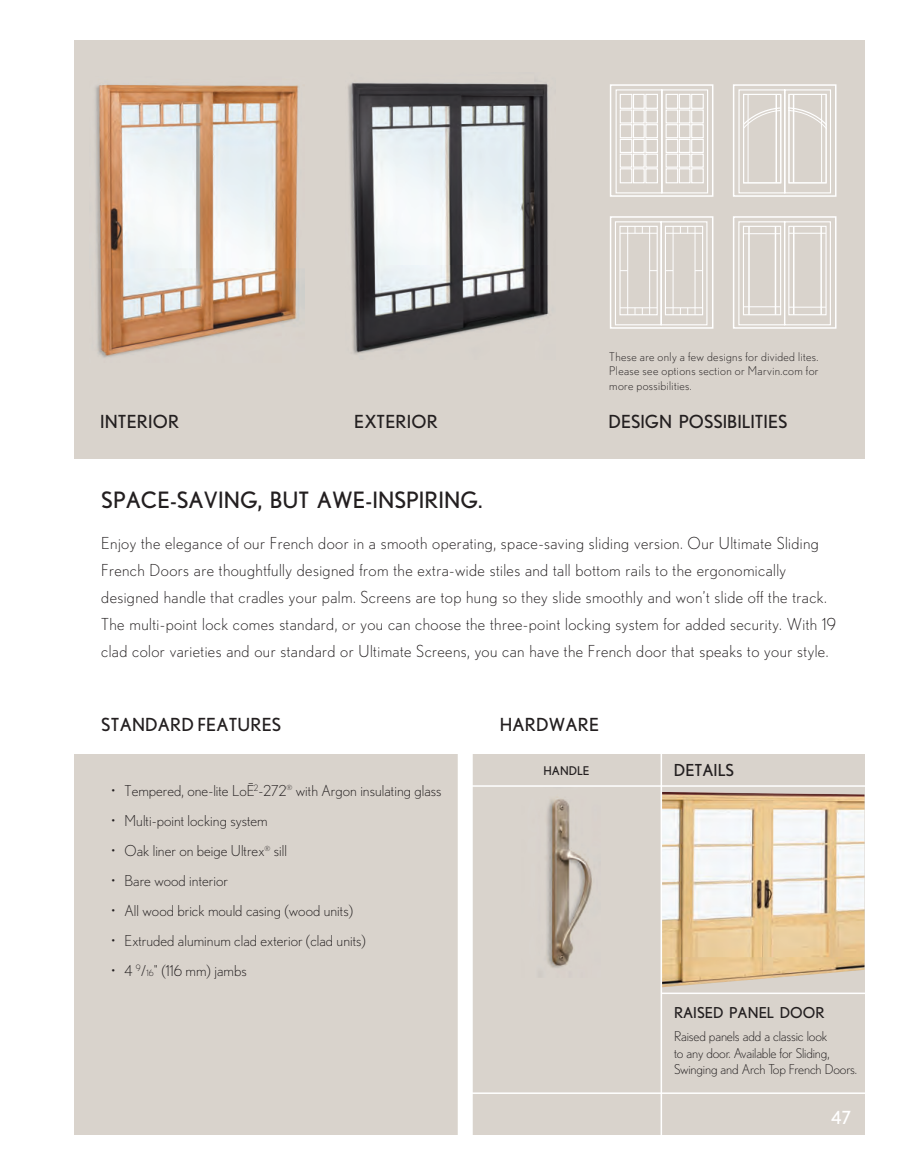
<style>
.page{position:relative;width:905px;height:1175px;background:#fff}
.page>*{position:absolute;margin:0;border:0;box-sizing:border-box;transform-origin:0 0}
.Body{font:22.5px "Nobel";letter-spacing:.005em;color:#231f20}
.Features_Product_Hea{font:18px "Nobel";letter-spacing:.01em;color:#231f20}
.Casings_Headings{font:18px "Nobel";color:#231f20}
._1-2-3_HEADER{font:18px "Nobel";letter-spacing:.01em;color:#231f20}
.Casings_Headings-2{font:18px "Nobel";color:#fff}
.Body-2{font:300 16.5px/27px "Nobel";letter-spacing:.025em;color:#231f20}
.Casings_Headings-3{font:16.5px "Nobel";color:#231f20}
.Features_Lists{font:300 15px "Nobel";letter-spacing:.005em;color:#231f20}
.Casings_Headings-4{font:15px "Nobel";color:#231f20}
.Detail_Box_Type{font:300 13.5px/16.5px "Nobel";letter-spacing:-.01em;color:#231f20}
.t1{font:300 12px/14.4px "Nobel";letter-spacing:.03em;color:#231f20;text-align:justify}
.Casings_Headings-5{font:12px "Nobel";color:#231f20}
.s1{font-size:8.7px}
</style>
<div class="page">
<div style="left:74px;top:753px;width:790px;height:381px;background:#d9d3cc"></div>
<div style="left:74px;top:40px;width:790px;height:419px;background:#d9d3cc"></div>
<img style="left:95px;top:84px;width:209px;height:274px">
<img style="left:547px;top:799px;width:45px;height:169px">
<img style="left:662px;top:792px;width:202px;height:195px">
<div style="left:609px;top:84px;width:104px;height:113px;border:2px solid #fff"></div>
<svg style="left:615px;top:89px;width:93px;height:105px"></svg>
<div style="left:732px;top:84px;width:104px;height:113px;border:2px solid #fff"></div>
<svg style="left:732px;top:89px;width:104px;height:240px"></svg>
<hr style="left:793px;top:226px;width:1px;height:89px;background:#fff">
<hr style="left:820px;top:226px;width:1px;height:89px;background:#fff">
<hr style="left:788px;top:233px;width:38px;height:1px;background:#fff">
<hr style="left:788px;top:307px;width:38px;height:1px;background:#fff">
<hr style="left:748px;top:226px;width:1px;height:89px;background:#fff">
<hr style="left:774px;top:226px;width:2px;height:89px;background:#fff">
<hr style="left:743px;top:233px;width:37px;height:1px;background:#fff">
<hr style="left:743px;top:306px;width:37px;height:1px;background:#fff">
<div style="left:609px;top:216px;width:104px;height:113px;border:2px solid #fff"></div>
<svg style="left:615px;top:221px;width:93px;height:105px"></svg>
<hr style="left:660px;top:750px;width:2px;height:391px;background:#fff">
<hr style="left:465px;top:785px;width:408px;height:1px;background:#fff">
<hr style="left:661px;top:992px;width:211px;height:2px;background:#fff">
<hr style="left:469px;top:1092px;width:398px;height:1px;background:#fff">
<img style="left:348px;top:82px;width:201px;height:272px">
<div style="left:458px;top:744px;width:14px;height:405px;background:#fff"></div>
<p class="t1" style="left:609px;top:349px;width:211px">These are only a few designs for divided lites.<br>Please see options section or Marvin.com for more possibilities.</p>
<p class="_1-2-3_HEADER" style="left:100px;top:410px;width:80px">INTERIOR</p>
<p class="_1-2-3_HEADER" style="left:354px;top:410px;width:85px">EXTERIOR</p>
<p class="Casings_Headings" style="left:608px;top:410px;width:180px">DESIGN POSSIBILITIES</p>
<p class="Body" style="left:101px;top:486px;width:383px">SPACE-SAVING, BUT AWE-INSPIRING.</p>
<p class="Body-2" style="left:101px;top:529px;width:736px">Enjoy the elegance of our French door in a smooth operating, space-saving sliding version. Our Ultimate Sliding French Doors are thoughtfully designed from the extra-wide stiles and tall bottom rails to the ergonomically designed handle that cradles your palm. Screens are top hung so they slide smoothly and won’t slide off the track.<br>The multi-point lock comes standard, or you can choose the three-point locking system for added security. With 19 clad color varieties and our standard or Ultimate Screens, you can have the French door that speaks to your style.</p>
<p class="Features_Product_Hea" style="left:101px;top:714px;width:181px">STANDARD FEATURES</p>
<p class="Features_Lists" style="left:248px;top:782px;width:195px">–<sup>2</sup>-272<sup>®</sup> with Argon insulating glass</p>
<p class="Features_Lists" style="left:111px;top:812px;width:158px">• Multi-point locking system</p>
<p class="Features_Lists" style="left:111px;top:842px;width:177px">• Oak liner on beige Ultrex<sup>®</sup> sill</p>
<p class="Features_Lists" style="left:111px;top:872px;width:118px">• Bare wood interior</p>
<p class="Features_Lists" style="left:111px;top:902px;width:244px">• All wood brick mould casing (wood units)</p>
<p class="Features_Lists" style="left:111px;top:932px;width:256px">• Extruded aluminum clad exterior (clad units)</p>
<p class="Features_Lists" style="left:111px;top:962px;width:137px">• 4 <sup>9</sup>/<span class="s1">16</span>" (116 mm) jambs</p>
<p class="Features_Lists" style="left:111px;top:782px;width:145px">• Tempered, one-lite LoE</p>
<p class="Features_Product_Hea" style="left:500px;top:714px;width:101px">HARDWARE</p>
<p class="Casings_Headings-5" style="left:543px;top:763px;width:47px">HANDLE</p>
<p class="Casings_Headings-3" style="left:674px;top:760px;width:62px">DETAILS</p>
<p class="Casings_Headings-4" style="left:674px;top:1003px;width:152px">RAISED PANEL DOOR</p>
<p class="Detail_Box_Type" style="left:674px;top:1027px;width:185px">Raised panels add a classic look<br>to any door. Available for Sliding,<br>Swinging and Arch Top French Doors.</p>
<p class="Casings_Headings-2" style="left:831px;top:1106px;width:21px">47</p>
</div>
